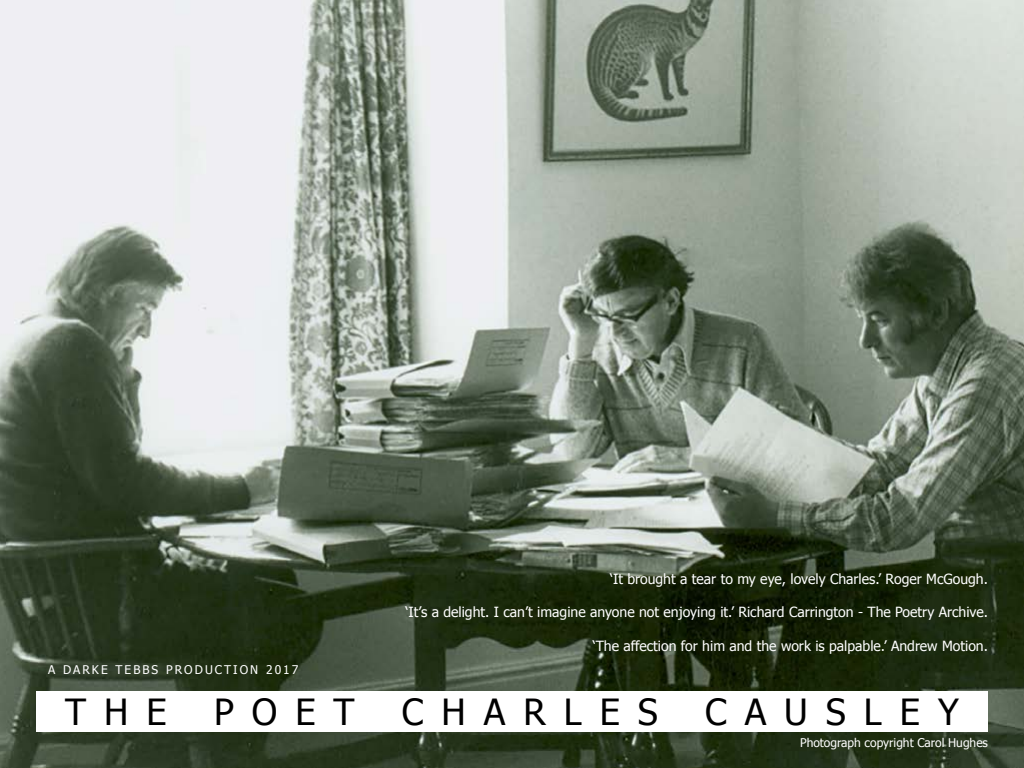
<style>
.page{position:relative;width:1024px;height:768px;background:#fff}
.page>*{position:absolute;margin:0;border:0;box-sizing:border-box;transform-origin:0 0}
.t1{font:36px "Tahoma";letter-spacing:.5em;color:#000}
.t2{font:14px "Tahoma";color:#fff}
.t3{font:12px "Tahoma";color:#fff}
.t4{font:12px "Tahoma";letter-spacing:.17em;color:#fff}
</style>
<div class="page">
<img style="left:0;top:0;width:1024px;height:768px">
<div style="left:36px;top:691px;width:952px;height:41px;background:#fff"></div>
<p class="t4" style="left:48px;top:662px;width:252px">A DARKE TEBBS PRODUCTION 2017</p>
<p class="t2" style="left:610px;top:569px;width:379px">‘It brought a tear to my eye, lovely Charles.’ Roger McGough.</p>
<p class="t2" style="left:406px;top:603px;width:584px">‘It’s a delight. I can’t imagine anyone not enjoying it.’ Richard Carrington - The Poetry Archive.</p>
<p class="t2" style="left:593px;top:636px;width:397px">‘The affection for him and the work is palpable.’ Andrew Motion.</p>
<h1 class="t1" style="left:65px;top:687px;width:103px">THE</h1>
<h1 class="t1" style="left:214px;top:687px;width:142px">POET</h1>
<h1 class="t1" style="left:402px;top:687px;width:258px">CHARLES</h1>
<h1 class="t1" style="left:705px;top:687px;width:255px">CAUSLEY</h1>
<p class="t3" style="left:800px;top:735px;width:189px">Photograph copyright Carol Hughes</p>
</div>
